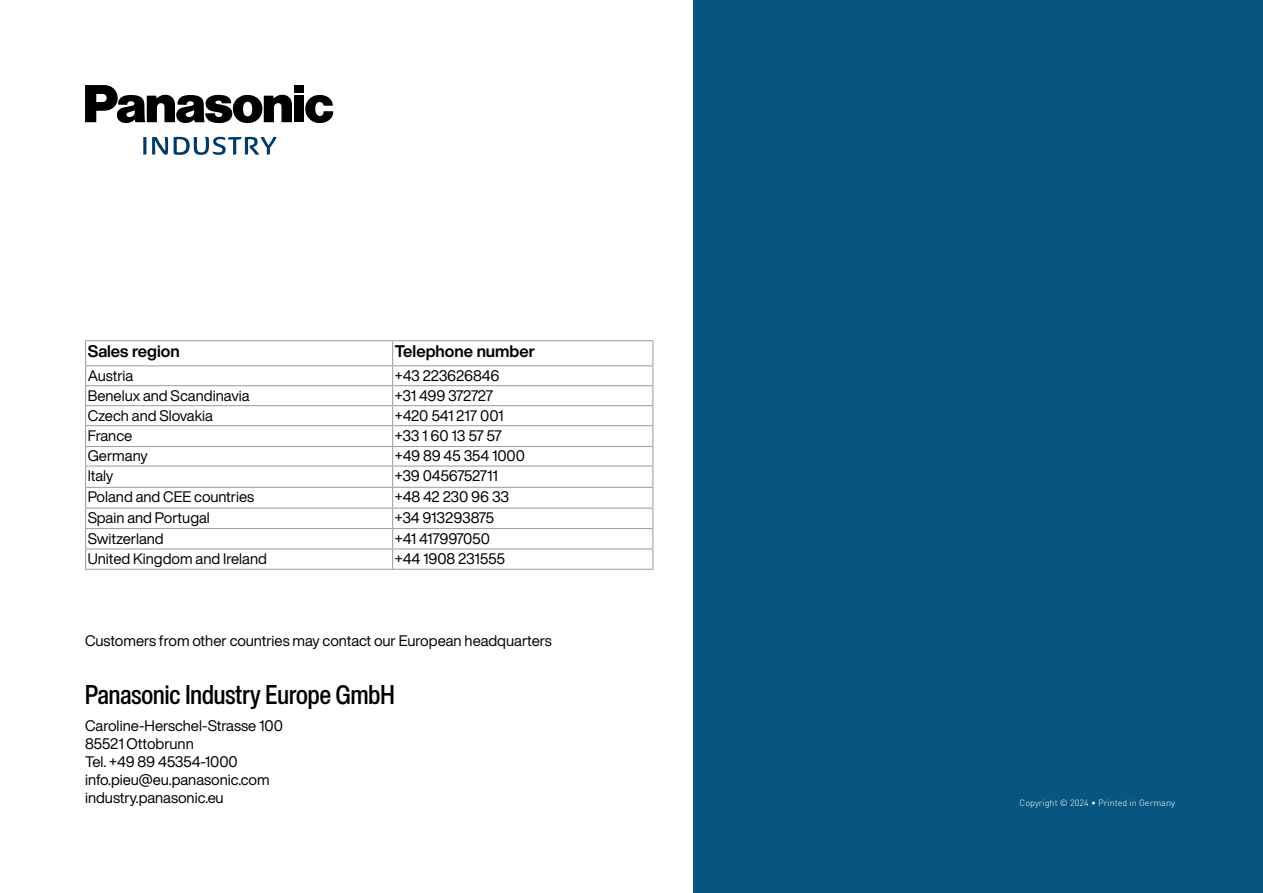
<style>
.page{position:relative;width:1263px;height:893px;background:#fff}
.page>*{position:absolute;margin:0;border:0;box-sizing:border-box;transform-origin:0 0}
.t1{font:500 condensed 27px "Helvetica Now Display";color:#000}
.t2{font:700 16.5px "Helvetica Now Display";color:#000}
.t3{font:15px/18px "Helvetica Now Display";color:#000}
.t4{font:15px "Helvetica Now Display";letter-spacing:-.03em;color:#000}
.t5{font:15px "Helvetica Now Display";letter-spacing:-.02em;color:#000}
.t6{font:300 9px "DIN Pro";color:#fff}
</style>
<div class="page">
<svg style="left:305px;top:95px;width:28px;height:28px"></svg>
<div style="left:294px;top:85px;width:10px;height:7px;background:#000"></div>
<div style="left:294px;top:96px;width:10px;height:26px;background:#000"></div>
<svg style="left:85px;top:85px;width:207px;height:38px"></svg>
<svg style="left:143px;top:137px;width:3px;height:18px"></svg>
<svg style="left:152px;top:137px;width:16px;height:18px"></svg>
<svg style="left:174px;top:137px;width:102px;height:18px"></svg>
<div style="left:694px;top:0;width:569px;height:893px;background:#075682"></div>
<hr style="left:85px;top:340px;width:308px;height:1px;background:#9fa0a0">
<hr style="left:393px;top:340px;width:260px;height:1px;background:#9fa0a0">
<hr style="left:85px;top:365px;width:308px;height:1px;background:#9fa0a0">
<hr style="left:393px;top:365px;width:260px;height:1px;background:#9fa0a0">
<hr style="left:85px;top:385px;width:308px;height:1px;background:#9fa0a0">
<hr style="left:393px;top:385px;width:260px;height:1px;background:#9fa0a0">
<hr style="left:85px;top:405px;width:308px;height:1px;background:#9fa0a0">
<hr style="left:393px;top:405px;width:260px;height:1px;background:#9fa0a0">
<hr style="left:85px;top:425px;width:308px;height:1px;background:#9fa0a0">
<hr style="left:393px;top:425px;width:260px;height:1px;background:#9fa0a0">
<hr style="left:85px;top:446px;width:308px;height:1px;background:#9fa0a0">
<hr style="left:393px;top:446px;width:260px;height:1px;background:#9fa0a0">
<hr style="left:85px;top:465px;width:308px;height:2px;background:#9fa0a0">
<hr style="left:393px;top:465px;width:260px;height:2px;background:#9fa0a0">
<hr style="left:85px;top:487px;width:308px;height:1px;background:#9fa0a0">
<hr style="left:393px;top:487px;width:260px;height:1px;background:#9fa0a0">
<hr style="left:85px;top:508px;width:308px;height:1px;background:#9fa0a0">
<hr style="left:393px;top:508px;width:260px;height:1px;background:#9fa0a0">
<hr style="left:85px;top:528px;width:308px;height:1px;background:#9fa0a0">
<hr style="left:393px;top:528px;width:260px;height:1px;background:#9fa0a0">
<hr style="left:85px;top:548px;width:308px;height:1px;background:#9fa0a0">
<svg style="left:85px;top:341px;width:1px;height:228px"></svg>
<hr style="left:393px;top:548px;width:260px;height:1px;background:#9fa0a0">
<svg style="left:392px;top:341px;width:1px;height:228px"></svg>
<svg style="left:652px;top:341px;width:1px;height:228px"></svg>
<hr style="left:85px;top:569px;width:308px;height:1px;background:#9fa0a0">
<hr style="left:393px;top:569px;width:260px;height:1px;background:#9fa0a0">
<p class="t2" style="left:88px;top:340px;width:94px">Sales region</p>
<p class="t2" style="left:395px;top:340px;width:142px">Telephone number</p>
<p class="t3" style="left:88px;top:366px;width:47px">Austria</p>
<p class="t3" style="left:395px;top:366px;width:106px">+43 223626846</p>
<p class="t3" style="left:88px;top:386px;width:163px">Benelux and Scandinavia</p>
<p class="t4" style="left:395px;top:385px;width:100px">+31 499 372727</p>
<p class="t3" style="left:88px;top:406px;width:127px">Czech and Slovakia</p>
<p class="t3" style="left:395px;top:406px;width:110px">+420 541 217 001</p>
<p class="t3" style="left:88px;top:426px;width:46px">France</p>
<p class="t3" style="left:395px;top:426px;width:109px">+33 1 60 13 57 57</p>
<p class="t3" style="left:88px;top:447px;width:61px">Germany</p>
<p class="t3" style="left:395px;top:447px;width:132px">+49 89 45 354 1000</p>
<p class="t3" style="left:88px;top:467px;width:27px">Italy</p>
<p class="t5" style="left:395px;top:465px;width:105px">+39 0456752711</p>
<p class="t3" style="left:88px;top:488px;width:168px">Poland and CEE countries</p>
<p class="t3" style="left:395px;top:488px;width:116px">+48 42 230 96 33</p>
<p class="t3" style="left:88px;top:509px;width:124px">Spain and Portugal</p>
<p class="t3" style="left:395px;top:509px;width:101px">+34 913293875</p>
<p class="t3" style="left:88px;top:529px;width:78px">Switzerland</p>
<p class="t4" style="left:395px;top:528px;width:97px">+41 417997050</p>
<p class="t3" style="left:88px;top:549px;width:181px">United Kingdom and Ireland</p>
<p class="t3" style="left:395px;top:549px;width:112px">+44 1908 231555</p>
<p class="t3" style="left:85px;top:631px;width:468px">Customers from other countries may contact our European headquarters</p>
<h1 class="t1" style="left:85px;top:677px;width:311px">Panasonic Industry Europe GmbH</h1>
<p class="t3" style="left:85px;top:716px;width:200px">Caroline-Herschel-Strasse 100<br>85521 Ottobrunn<br>Tel. +49 89 45354-1000 info.pieu@eu.panasonic.com industry.panasonic.eu</p>
<p class="t6" style="left:1020px;top:796px;width:157px">Copyright © 2024 • Printed in Germany</p>
</div>
